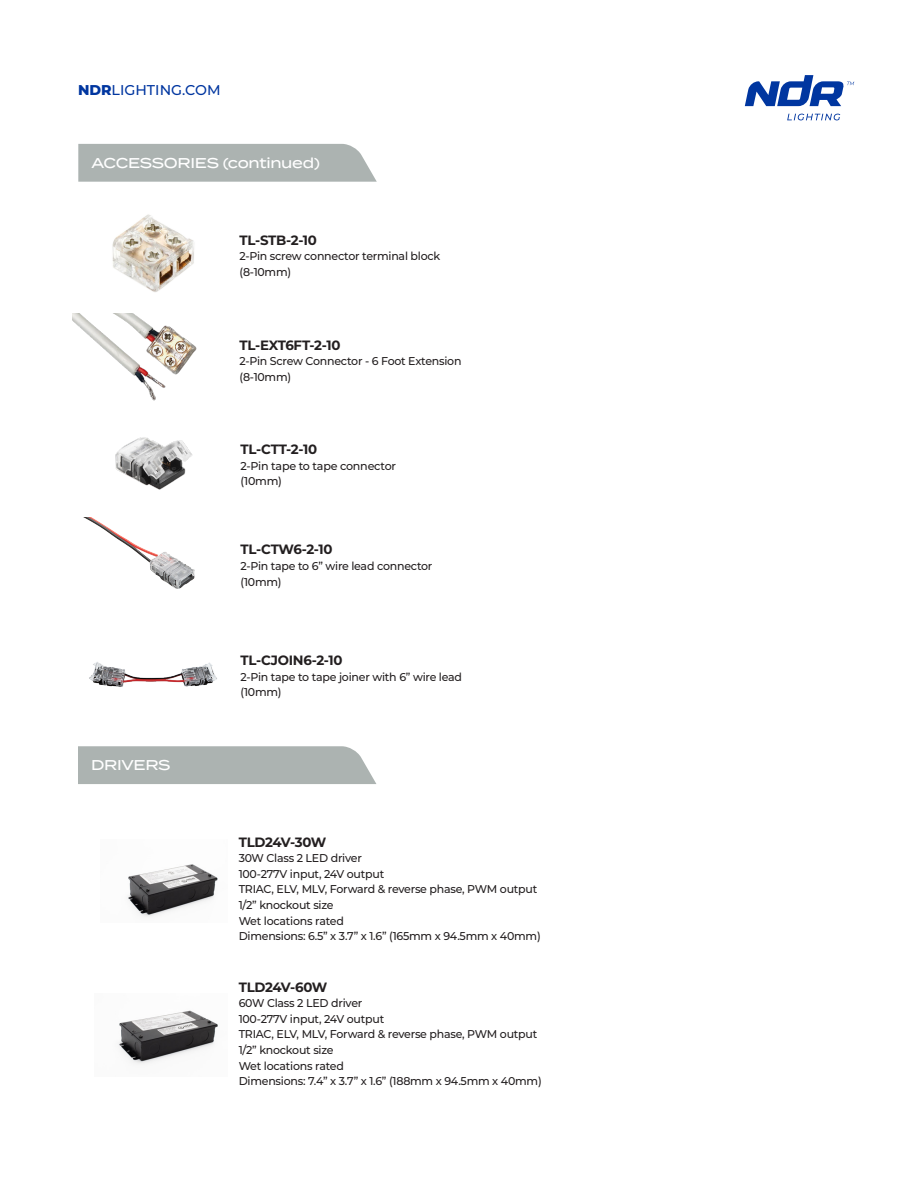
<style>
.page{position:relative;width:918px;height:1188px;background:#fff}
.page>*{position:absolute;margin:0;border:0;box-sizing:border-box;transform-origin:0 0}
.t1{font:500 14.25px "Termina";letter-spacing:-.02em;color:#fff}
.t2{font:500 14.25px "Montserrat";color:#0036a0}
.t3{font:700 13.5px "Montserrat";letter-spacing:-.02em;color:#231f20}
.t4{font:500 11.4px "Montserrat";letter-spacing:-.02em;color:#231f20}
.s1{font-weight:800}
</style>
<div class="page">
<div style="left:78px;top:746px;width:298px;height:38px;background:#acb3b1"></div>
<img style="left:128px;top:864px;width:90px;height:53px">
<svg style="left:787px;top:114px;width:53px;height:6px"></svg>
<svg style="left:745px;top:75px;width:109px;height:31px"></svg>
<svg style="left:78px;top:144px;width:299px;height:38px;background:#b0b6b4"></svg>
<img style="left:89px;top:662px;width:128px;height:25px">
<img style="left:85px;top:518px;width:110px;height:71px">
<img style="left:115px;top:437px;width:78px;height:53px">
<img style="left:112px;top:214px;width:82px;height:78px">
<img style="left:73px;top:313px;width:124px;height:88px">
<img style="left:118px;top:1010px;width:100px;height:54px">
<p class="t2" style="left:78px;top:80px;width:144px"><span class="s1">NDR</span>LIGHTING.COM</p>
<p class="t1" style="left:91px;top:152px;width:230px">ACCESSORIES (continued)</p>
<p class="t3" style="left:240px;top:230px;width:79px">TL-STB-2-10</p>
<p class="t4" style="left:240px;top:248px;width:202px">2-Pin screw connector terminal block</p>
<p class="t4" style="left:240px;top:264px;width:53px">(8-10mm)</p>
<p class="t3" style="left:240px;top:335px;width:102px">TL-EXT6FT-2-10</p>
<p class="t4" style="left:240px;top:353px;width:224px">2-Pin Screw Connector - 6 Foot Extension</p>
<p class="t4" style="left:240px;top:369px;width:53px">(8-10mm)</p>
<p class="t3" style="left:240px;top:439px;width:78px">TL-CTT-2-10</p>
<p class="t4" style="left:240px;top:458px;width:157px">2-Pin tape to tape connector</p>
<p class="t4" style="left:240px;top:473px;width:43px">(10mm)</p>
<p class="t3" style="left:240px;top:540px;width:94px">TL-CTW6-2-10</p>
<p class="t4" style="left:240px;top:558px;width:194px">2-Pin tape to 6” wire lead connector</p>
<p class="t4" style="left:240px;top:574px;width:43px">(10mm)</p>
<p class="t1" style="left:91px;top:755px;width:81px">DRIVERS</p>
<p class="t3" style="left:240px;top:651px;width:104px">TL-CJOIN6-2-10</p>
<p class="t4" style="left:240px;top:669px;width:223px">2-Pin tape to tape joiner with 6” wire lead</p>
<p class="t4" style="left:240px;top:684px;width:43px">(10mm)</p>
<p class="t3" style="left:239px;top:832px;width:89px">TLD24V-30W</p>
<p class="t4" style="left:239px;top:850px;width:125px">30W Class 2 LED driver</p>
<p class="t4" style="left:239px;top:866px;width:147px">100-277V input, 24V output</p>
<p class="t4" style="left:239px;top:881px;width:300px">TRIAC, ELV, MLV, Forward &amp; reverse phase, PWM output</p>
<p class="t4" style="left:239px;top:897px;width:96px">1/2” knockout size</p>
<p class="t4" style="left:239px;top:913px;width:107px">Wet locations rated</p>
<p class="t4" style="left:239px;top:928px;width:304px">Dimensions: 6.5” x 3.7” x 1.6” (165mm x 94.5mm x 40mm)</p>
<p class="t3" style="left:239px;top:977px;width:90px">TLD24V-60W</p>
<p class="t4" style="left:239px;top:995px;width:125px">60W Class 2 LED driver</p>
<p class="t4" style="left:239px;top:1011px;width:147px">100-277V input, 24V output</p>
<p class="t4" style="left:239px;top:1026px;width:300px">TRIAC, ELV, MLV, Forward &amp; reverse phase, PWM output</p>
<p class="t4" style="left:239px;top:1042px;width:96px">1/2” knockout size</p>
<p class="t4" style="left:239px;top:1058px;width:107px">Wet locations rated</p>
<p class="t4" style="left:239px;top:1073px;width:305px">Dimensions: 7.4” x 3.7” x 1.6” (188mm x 94.5mm x 40mm)</p>
</div>
